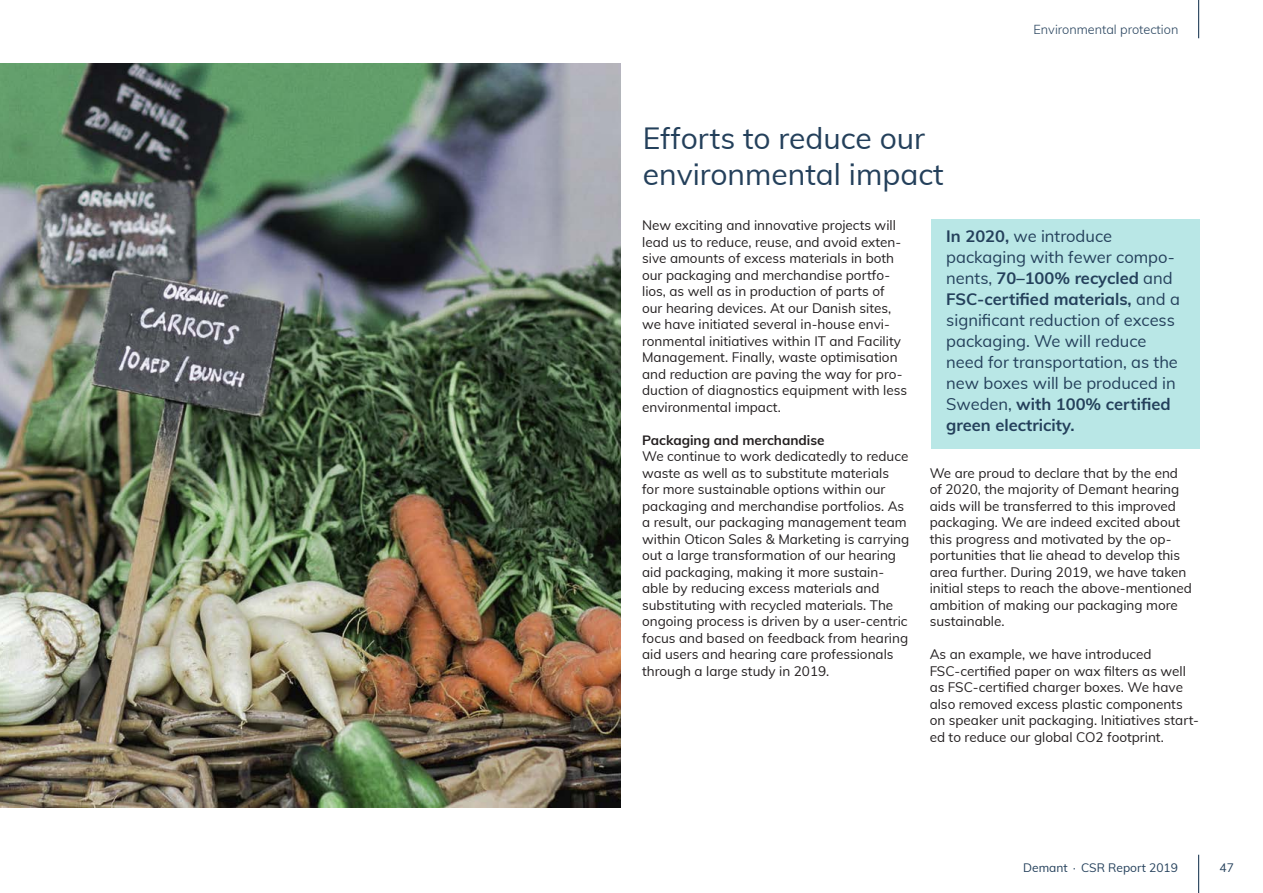
<style>
.page{position:relative;width:1263px;height:893px;background:#fff}
.page>*{position:absolute;margin:0;border:0;box-sizing:border-box;transform-origin:0 0}
.Level_3_Heading_Kapi{font:30px/36px "Muli";color:#24405b}
.Intro{font:16.5px/21px "Muli";color:#24405b}
.Bread{font:13.5px/16.5px "Muli";color:#231f20}
.Bread-2{font:700 13.5px "Muli";color:#231f20}
.t1{font:300 12.75px "Muli";color:#24405b}
.t2{font:12px "Muli";color:#24405b}
.s1{font-weight:700}
</style>
<div class="page">
<img style="left:0;top:64px;width:621px;height:744px">
<div style="left:931px;top:219px;width:268px;height:229px;background:#b9e7e6"></div>
<hr style="left:1198px;top:855px;width:1px;height:38px;background:#24405b">
<hr style="left:1198px;top:0;width:1px;height:38px;background:#24405b">
<p class="t1" style="left:1033px;top:20px;width:146px">Environmental protection</p>
<p class="Level_3_Heading_Kapi" style="left:643px;top:119px;width:302px">Efforts to reduce our environmental impact</p>
<p class="Bread" style="left:642px;top:217px;width:267px">New exciting and innovative projects will lead us to reduce, reuse, and avoid exten&shy;sive amounts of excess materials in both our packaging and merchandise portfo&shy;lios, as well as in production of parts of our hearing devices. At our Danish sites, we have initiated several in-house envi&shy;ronmental initiatives within IT and Facility Management. Finally, waste optimisation and reduction are paving the way for pro&shy;duction of diagnostics equipment with less environmental impact.</p>
<p class="Bread-2" style="left:642px;top:430px;width:184px">Packaging and merchandise</p>
<p class="Bread" style="left:642px;top:448px;width:269px">We continue to work dedicatedly to reduce waste as well as to substitute materials for more sustainable options within our packaging and merchandise portfolios. As a result, our packaging management team within Oticon Sales &amp; Marketing is carrying out a large transformation of our hearing aid packaging, making it more sustain&shy;able by reducing excess materials and substituting with recycled materials. The ongoing process is driven by a user-centric focus and based on feedback from hearing aid users and hearing care professionals through a large study in 2019.</p>
<p class="Intro" style="left:946px;top:225px;width:235px"><span class="s1">In 2020,</span> we introduce packaging with fewer compo&shy;nents, <span class="s1">70–100% recycled</span> and<br><span class="s1">FSC-certified materials,</span> and a significant reduction of excess packaging. We will reduce need for transportation, as the new boxes will be produced in<br>Sweden, <span class="s1">with 100% certified green electricity.</span></p>
<p class="Bread" style="left:930px;top:464px;width:250px">We are proud to declare that by the end</p>
<p class="Bread" style="left:930px;top:481px;width:264px">of 2020, the majority of Demant hearing aids will be transferred to this improved packaging. We are indeed excited about this progress and motivated by the op&shy;portunities that lie ahead to develop this area further. During 2019, we have taken initial steps to reach the above-mentioned ambition of making our packaging more sustainable.</p>
<p class="Bread" style="left:930px;top:646px;width:223px">As an example, we have introduced</p>
<p class="Bread" style="left:930px;top:662px;width:258px">FSC-certified paper on wax filters as well</p>
<p class="Bread" style="left:930px;top:679px;width:255px">as FSC-certified charger boxes. We have</p>
<p class="Bread" style="left:930px;top:695px;width:255px">also removed excess plastic components</p>
<p class="Bread" style="left:930px;top:712px;width:271px">on speaker unit packaging. Initiatives start&shy;ed to reduce our global CO2 footprint.</p>
<p class="t2" style="left:1023px;top:859px;width:156px">Demant ∙ CSR Report 2019</p>
<p class="t2" style="left:1219px;top:859px;width:16px">47</p>
</div>
